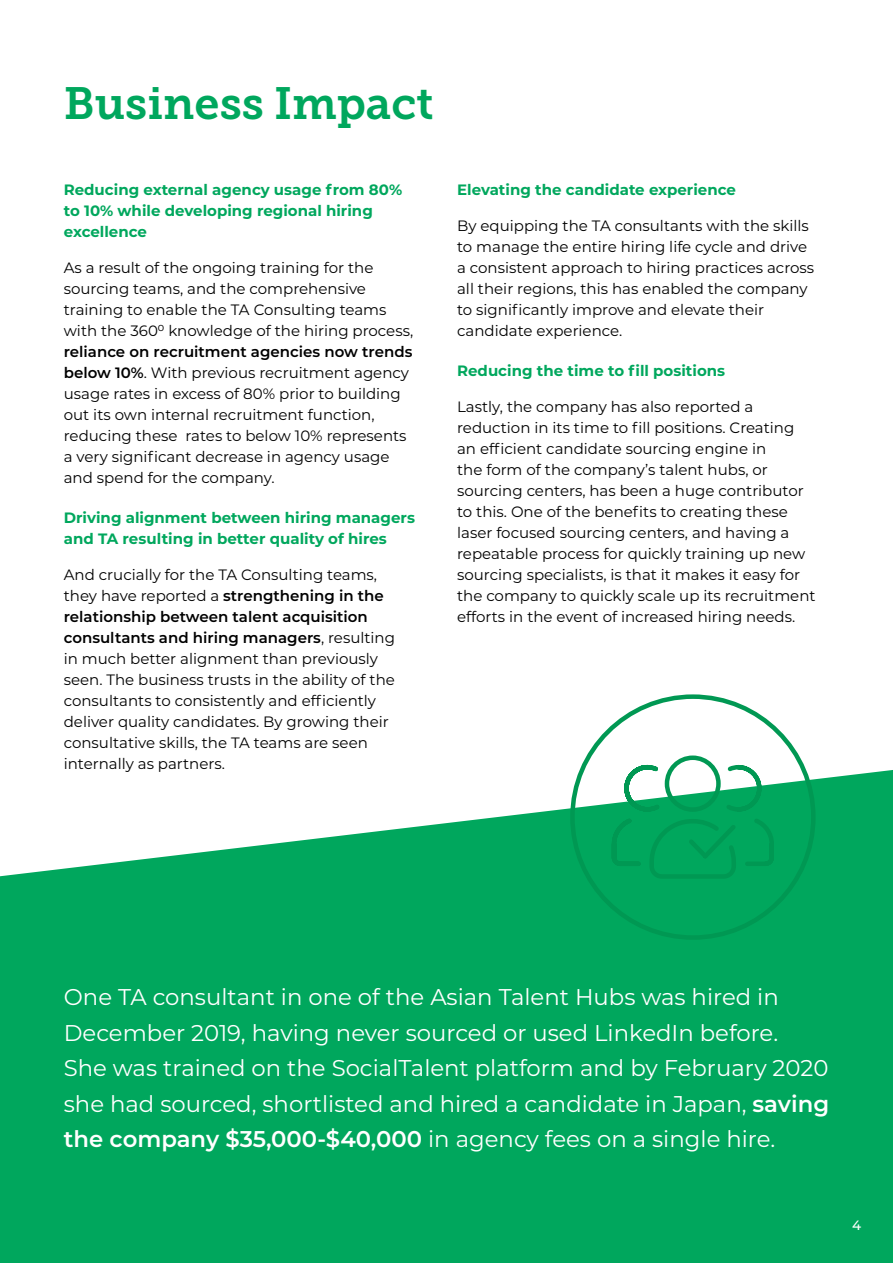
<style>
.page{position:relative;width:893px;height:1263px;background:#fff}
.page>*{position:absolute;margin:0;border:0;box-sizing:border-box;transform-origin:0 0}
.t1{font:45px "Museo Slab 700";color:#00a75d}
.t2{font:22.8px/35.5px "Montserrat";color:#fff}
.t3{font:15px/21px "Montserrat";color:#000}
.t4{font:700 15px/21px "Montserrat";color:#00a75d}
.t5{font:500 13.5px "Montserrat";color:#fff}
.s1{font-weight:600}
</style>
<div class="page">
<svg style="left:0;top:770px;width:893px;height:493px;background:#1ab06d"></svg>
<svg style="left:609px;top:755px;width:167px;height:126px"></svg>
<h1 class="t1" style="left:64px;top:78px;width:371px">Business Impact</h1>
<p class="t4" style="left:64px;top:178px;width:340px">Reducing external agency usage from 80% to 10% while developing regional hiring excellence</p>
<p class="t3" style="left:64px;top:257px;width:351px">As a result of the ongoing training for the sourcing teams, and the comprehensive training to enable the TA Consulting teams with the 360⁰ knowledge of the hiring process,</p>
<p class="t3" style="left:64px;top:341px;width:350px"><span class="s1">reliance on recruitment agencies now trends below 10%</span>. With previous recruitment agency usage rates in excess of 80% prior to building out its own internal recruitment function, reducing these rates to below 10% represents a very significant decrease in agency usage and spend for the company.</p>
<p class="t4" style="left:64px;top:507px;width:353px">Driving alignment between hiring managers and TA resulting in better quality of hires</p>
<p class="t3" style="left:64px;top:564px;width:333px">And crucially for the TA Consulting teams, they have reported a <span class="s1">strengthening in the relationship between talent acquisition consultants and hiring managers</span>, resulting in much better alignment than previously seen. The business trusts in the ability of the consultants to consistently and efficiently deliver quality candidates. By growing their consultative skills, the TA teams are seen internally as partners.</p>
<p class="t4" style="left:457px;top:178px;width:280px">Elevating the candidate experience</p>
<p class="t3" style="left:457px;top:215px;width:359px">By equipping the TA consultants with the skills to manage the entire hiring life cycle and drive a consistent approach to hiring practices across all their regions, this has enabled the company to significantly improve and elevate their candidate experience.</p>
<p class="t4" style="left:457px;top:360px;width:270px">Reducing the time to fill positions</p>
<p class="t3" style="left:457px;top:396px;width:360px">Lastly, the company has also reported a reduction in its time to fill positions. Creating an efficient candidate sourcing engine in<br>the form of the company’s talent hubs, or sourcing centers, has been a huge contributor to this. One of the benefits to creating these laser focused sourcing centers, and having a repeatable process for quickly training up new sourcing specialists, is that it makes it easy for the company to quickly scale up its recruitment efforts in the event of increased hiring needs.</p>
<p class="t2" style="left:64px;top:978px;width:767px">One TA consultant in one of the Asian Talent Hubs was hired in December 2019, having never sourced or used LinkedIn before.<br>She was trained on the SocialTalent platform and by February 2020 she had sourced, shortlisted and hired a candidate in Japan, <span class="s1">saving the company $35,000-$40,000</span> in agency fees on a single hire.</p>
<p class="t5" style="left:852px;top:1215px;width:11px">4</p>
</div>
